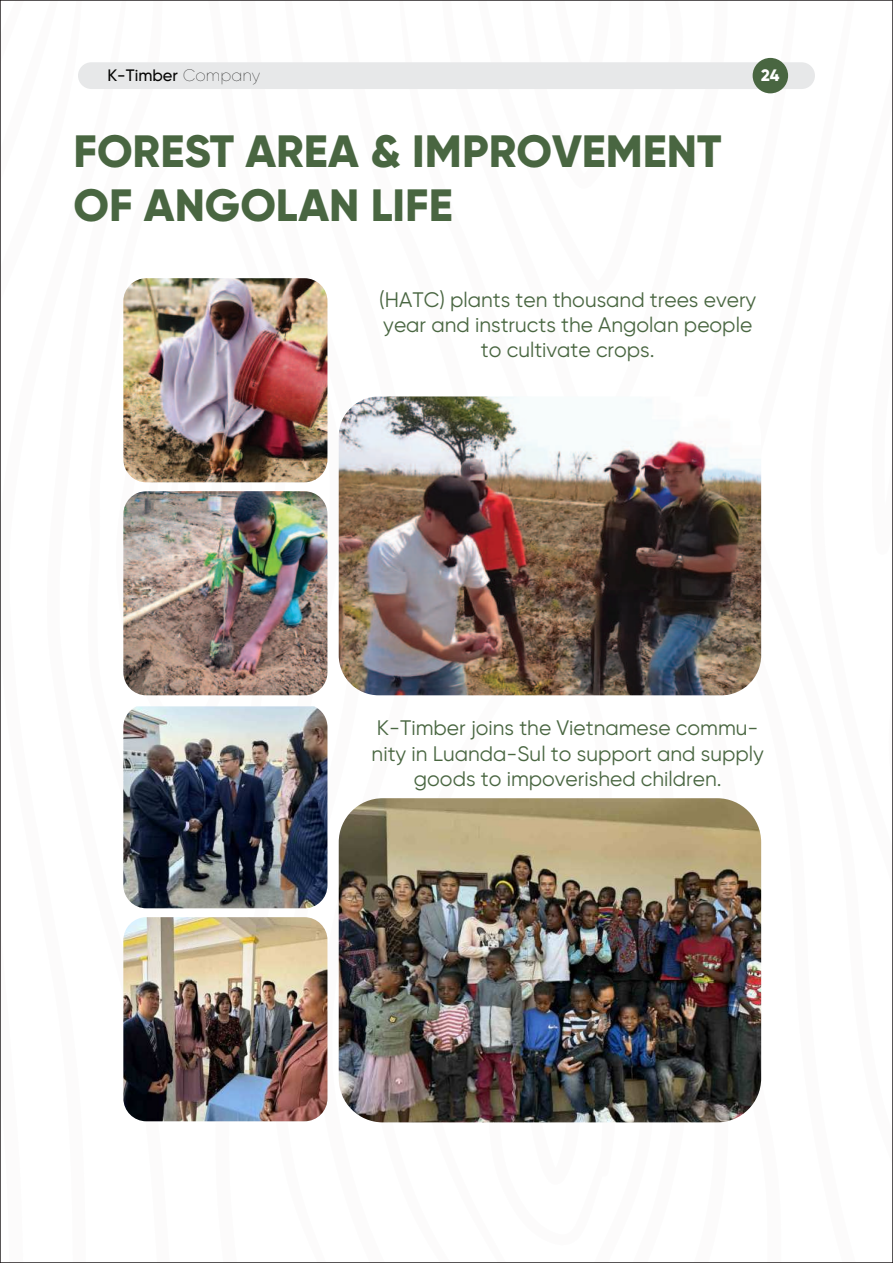
<style>
.page{position:relative;width:893px;height:1263px;background:#fff}
.page>*{position:absolute;margin:0;border:0;box-sizing:border-box;transform-origin:0 0}
.t1{font:45.15px/54.3px "SVN Gilroy X Bold";color:#496641}
.t2{font:21px/25.2px "SVN Gilroy";color:#496641;text-align:center}
.t3{font:500 16.5px "SVN Gilroy";color:#050504}
.t4{font:16.5px "SVN Gilroy X Bold";color:#fff}
.s1{font-weight:100}
</style>
<div class="page">
<svg style="left:208px;top:0;width:131px;height:1263px"></svg>
<svg style="left:143px;top:142px;width:144px;height:564px"></svg>
<svg style="left:0;top:0;width:126px;height:1263px"></svg>
<svg style="left:199px;top:147px;width:4px;height:4px"></svg>
<svg style="left:892px;top:65px;width:1px;height:824px"></svg>
<svg style="left:892px;top:284px;width:1px;height:271px"></svg>
<svg style="left:892px;top:689px;width:1px;height:102px"></svg>
<svg style="left:0;top:0;width:82px;height:303px"></svg>
<svg style="left:0;top:904px;width:24px;height:359px"></svg>
<svg style="left:522px;top:0;width:122px;height:1px"></svg>
<svg style="left:143px;top:482px;width:82px;height:9px"></svg>
<img style="left:123px;top:278px;width:204px;height:204px">
<img style="left:123px;top:491px;width:204px;height:204px">
<img style="left:339px;top:396px;width:422px;height:299px">
<img style="left:339px;top:798px;width:422px;height:324px">
<img style="left:123px;top:706px;width:204px;height:202px">
<img style="left:123px;top:917px;width:204px;height:204px">
<div style="left:78px;top:62px;width:737px;height:27px;background:#e7e8e9;border-radius:13px"></div>
<div style="left:753px;top:58px;width:35px;height:35px;background:#496641;border-radius:50%"></div>
<p class="t3" style="left:107px;top:66px;width:154px">K-Timber <span class="s1">Company</span></p>
<p class="t4" style="left:761px;top:66px;width:20px">24</p>
<h1 class="t1" style="left:74px;top:124px;width:649px">FOREST AREA &amp; IMPROVEMENT<br>OF ANGOLAN LIFE</h1>
<p class="t2" style="left:379px;top:288px;width:379px">(HATC) plants ten thousand trees every year and instructs the Angolan people to cultivate crops.</p>
<p class="t2" style="left:372px;top:717px;width:394px">K-Timber joins the Vietnamese commu&shy;nity in Luanda-Sul to support and supply goods to impoverished children.</p>
</div>
